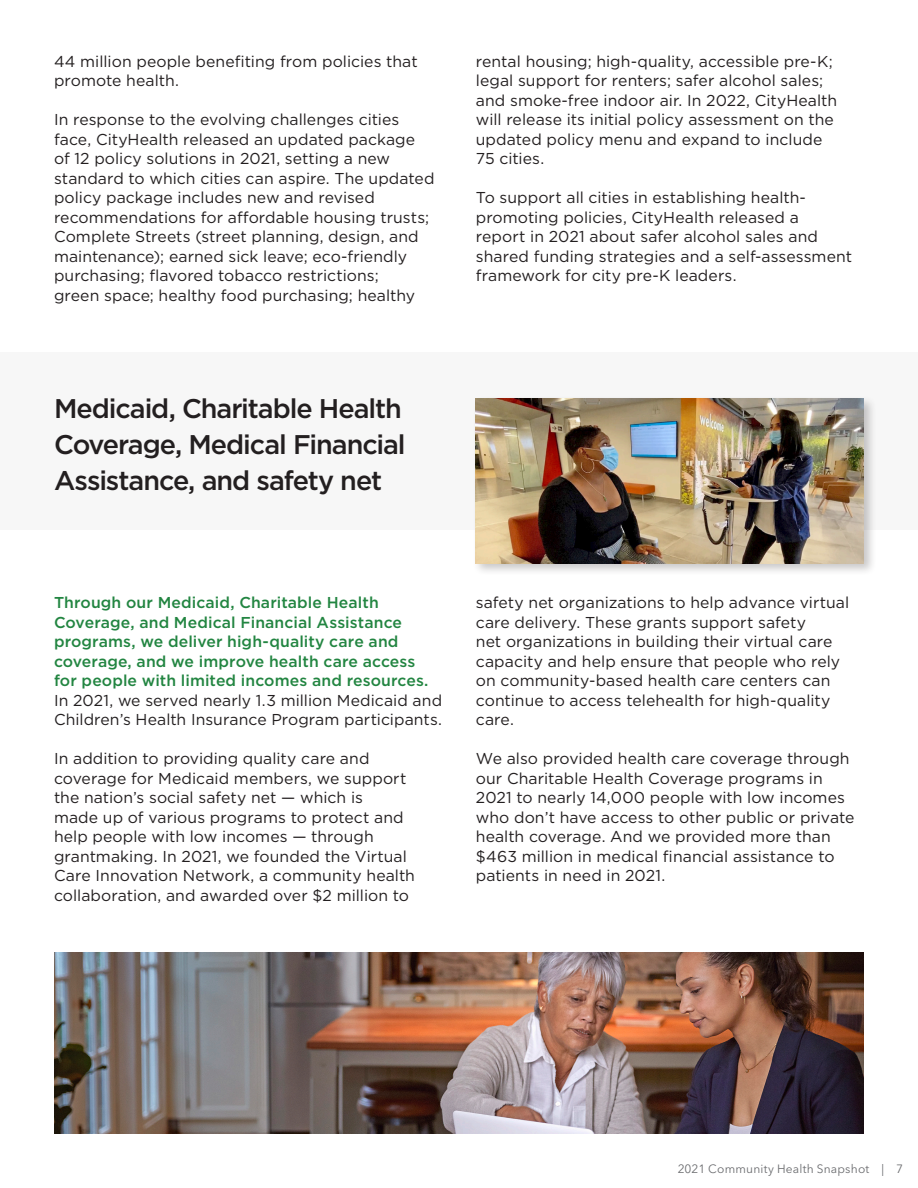
<style>
.page{position:relative;width:918px;height:1188px;background:#fff}
.page>*{position:absolute;margin:0;border:0;box-sizing:border-box;transform-origin:0 0}
.t1{font:500 27px/36px "Gotham";letter-spacing:-.04em;color:#231f20}
.t2{font:15.75px/19.5px "Gotham";letter-spacing:.005em;color:#231f20}
.t3{font:500 15.75px/19.5px "Gotham";letter-spacing:.005em;color:#228541}
.t4{font:12px "Avenir Next LT Pro";letter-spacing:.015em;color:#6c6d70}
.s1{font-weight:400;color:#231f20}
</style>
<div class="page">
<div style="left:0;top:352px;width:918px;height:177px;background:#f7f7f7"></div>
<div style="left:472px;top:395px;width:405px;height:181px;background:#231f20;opacity:.25"></div>
<img style="left:476px;top:399px;width:388px;height:164px">
<img style="left:54px;top:953px;width:810px;height:181px">
<p class="t2" style="left:54px;top:51px;width:365px">44 million people benefiting from policies that promote health.</p>
<p class="t2" style="left:54px;top:109px;width:382px">In response to the evolving challenges cities face, CityHealth released an updated package of 12 policy solutions in 2021, setting a new standard to which cities can aspire. The updated policy package includes new and revised recommendations for affordable housing trusts; Complete Streets (street planning, design, and maintenance); earned sick leave; eco-friendly purchasing; flavored tobacco restrictions;<br>green space; healthy food purchasing; healthy</p>
<h3 class="t1" style="left:54px;top:390px;width:353px">Medicaid, Charitable Health<br>Coverage, Medical Financial<br>Assistance, and safety net</h3>
<p class="t2" style="left:476px;top:51px;width:363px">rental housing; high-quality, accessible pre-K; legal support for renters; safer alcohol sales; and smoke-free indoor air. In 2022, CityHealth will release its initial policy assessment on the updated policy menu and expand to include 75 cities.</p>
<p class="t2" style="left:476px;top:187px;width:378px">To support all cities in establishing health&shy;promoting policies, CityHealth released a report in 2021 about safer alcohol sales and shared funding strategies and a self-assessment framework for city pre-K leaders.</p>
<p class="t3" style="left:54px;top:593px;width:390px">Through our Medicaid, Charitable Health Coverage, and Medical Financial Assistance programs, we deliver high-quality care and coverage, and we improve health care access for people with limited incomes and resources.<br><span class="s1">In 2021, we served nearly 1.3 million Medicaid and Children’s Health Insurance Program participants.</span></p>
<p class="t2" style="left:54px;top:749px;width:362px">In addition to providing quality care and coverage for Medicaid members, we support the nation’s social safety net — which is<br>made up of various programs to protect and help people with low incomes — through grantmaking. In 2021, we founded the Virtual Care Innovation Network, a community health collaboration, and awarded over $2 million to</p>
<p class="t2" style="left:476px;top:593px;width:375px">safety net organizations to help advance virtual care delivery. These grants support safety<br>net organizations in building their virtual care capacity and help ensure that people who rely on community-based health care centers can continue to access telehealth for high-quality care.</p>
<p class="t2" style="left:476px;top:749px;width:380px">We also provided health care coverage through our Charitable Health Coverage programs in 2021 to nearly 14,000 people with low incomes who don’t have access to other public or private health coverage. And we provided more than $463 million in medical financial assistance to patients in need in 2021.</p>
<p class="t4" style="left:678px;top:1161px;width:227px">2021 Community Health Snapshot | 7</p>
</div>
